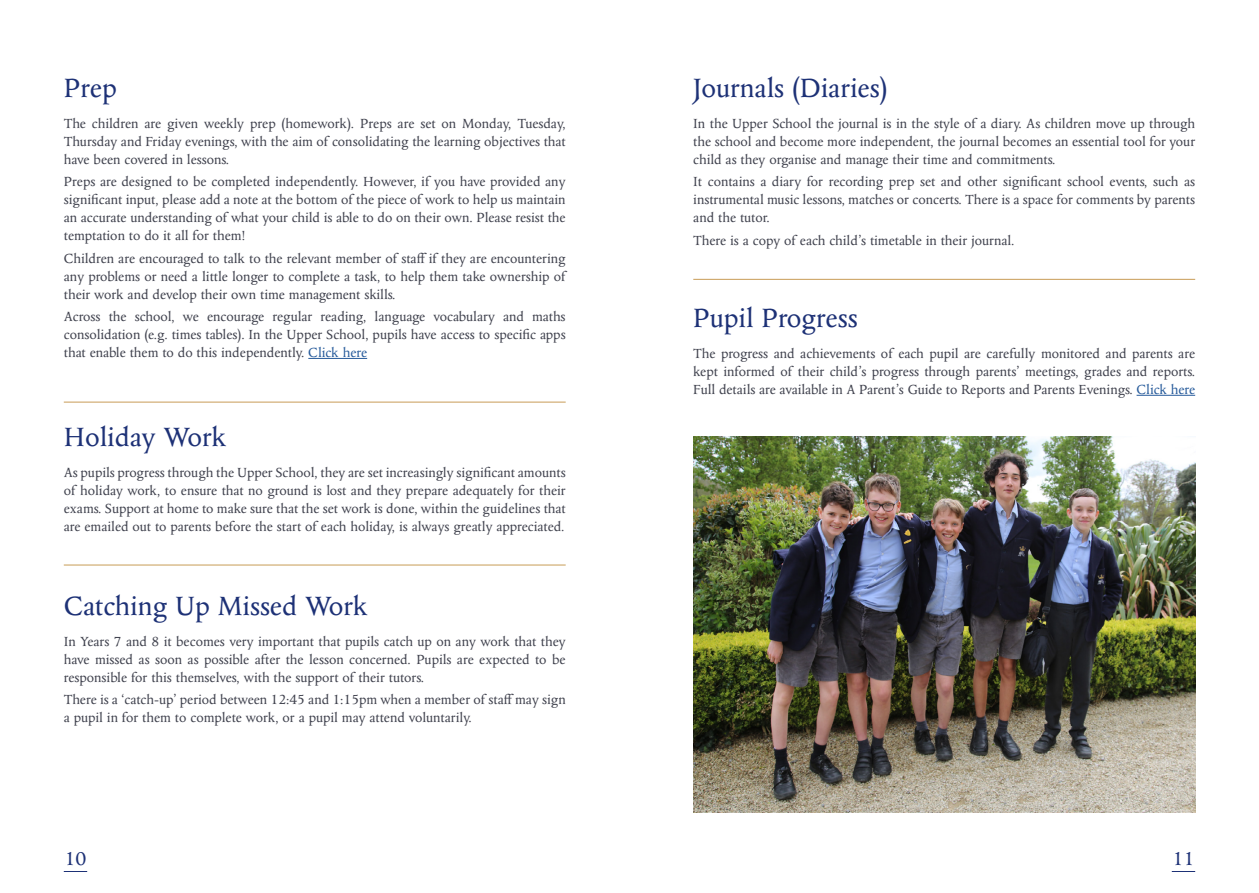
<style>
.page{position:relative;width:1259px;height:893px;background:#fff}
.page>*{position:absolute;margin:0;border:0;box-sizing:border-box;transform-origin:0 0}
.t1{font:30px "Columbus MT Std";color:#1d3176}
.t2{font:21px "Columbus MT Std";color:#1d3176}
.t3{font:15px/18px "Columbus MT Std";color:#40424e;text-align:justify}
.s1{color:#275b9b}
</style>
<div class="page">
<svg style="left:64px;top:871px;width:23px;height:1px"></svg>
<svg style="left:1171px;top:871px;width:24px;height:1px"></svg>
<hr style="left:64px;top:402px;width:502px;height:1px;background:#cba260">
<hr style="left:308px;top:358px;width:59px;height:1px;background:#275b9b">
<hr style="left:693px;top:279px;width:502px;height:1px;background:#cba260">
<hr style="left:64px;top:564px;width:502px;height:2px;background:#cba260">
<hr style="left:1136px;top:395px;width:59px;height:1px;background:#275b9b">
<img style="left:693px;top:437px;width:502px;height:376px">
<h1 class="t1" style="left:64px;top:72px;width:55px">Prep</h1>
<p class="t3" style="left:64px;top:115px;width:503px">The children are given weekly prep (homework). Preps are set on Monday, Tuesday, Thursday and Friday evenings, with the aim of consolidating the learning objectives that have been covered in lessons.</p>
<p class="t3" style="left:64px;top:173px;width:503px">Preps are designed to be completed independently. However, if you have provided any significant input, please add a note at the bottom of the piece of work to help us maintain an accurate understanding of what your child is able to do on their own. Please resist the temptation to do it all for them!</p>
<p class="t3" style="left:64px;top:249px;width:503px">Children are encouraged to talk to the relevant member of staff if they are encountering any problems or need a little longer to complete a task, to help them take ownership of their work and develop their own time management skills.</p>
<p class="t3" style="left:64px;top:308px;width:503px">Across the school, we encourage regular reading, language vocabulary and maths consolidation (e.g. times tables). In the Upper School, pupils have access to specific apps that enable them to do this independently. <span class="s1">Click here</span></p>
<h1 class="t1" style="left:64px;top:421px;width:164px">Holiday Work</h1>
<p class="t3" style="left:64px;top:463px;width:503px">As pupils progress through the Upper School, they are set increasingly significant amounts of holiday work, to ensure that no ground is lost and they prepare adequately for their exams. Support at home to make sure that the set work is done, within the guidelines that are emailed out to parents before the start of each holiday, is always greatly appreciated.</p>
<h1 class="t1" style="left:64px;top:590px;width:306px">Catching Up Missed Work</h1>
<p class="t3" style="left:64px;top:632px;width:503px">In Years 7 and 8 it becomes very important that pupils catch up on any work that they have missed as soon as possible after the lesson concerned. Pupils are expected to be responsible for this themselves, with the support of their tutors.</p>
<p class="t3" style="left:64px;top:690px;width:503px">There is a ‘catch-up’ period between 12:45 and 1:15pm when a member of staff may sign a pupil in for them to complete work, or a pupil may attend voluntarily.</p>
<h1 class="t1" style="left:693px;top:72px;width:196px">Journals (Diaries)</h1>
<p class="t3" style="left:693px;top:115px;width:503px">In the Upper School the journal is in the style of a diary. As children move up through the school and become more independent, the journal becomes an essential tool for your child as they organise and manage their time and commitments.</p>
<p class="t3" style="left:693px;top:173px;width:503px">It contains a diary for recording prep set and other significant school events, such as instrumental music lessons, matches or concerts. There is a space for comments by parents and the tutor.</p>
<p class="t3" style="left:693px;top:231px;width:323px">There is a copy of each child’s timetable in their journal.</p>
<h1 class="t1" style="left:693px;top:302px;width:166px">Pupil Progress</h1>
<p class="t3" style="left:693px;top:344px;width:503px">The progress and achievements of each pupil are carefully monitored and parents are kept informed of their child’s progress through parents’ meetings, grades and reports.<br>Full details are available in A Parent’s Guide to Reports and Parents Evenings. <span class="s1">Click here</span></p>
<h2 class="t2" style="left:65px;top:847px;width:23px">10</h2>
<h2 class="t2" style="left:1172px;top:847px;width:23px">11</h2>
</div>
